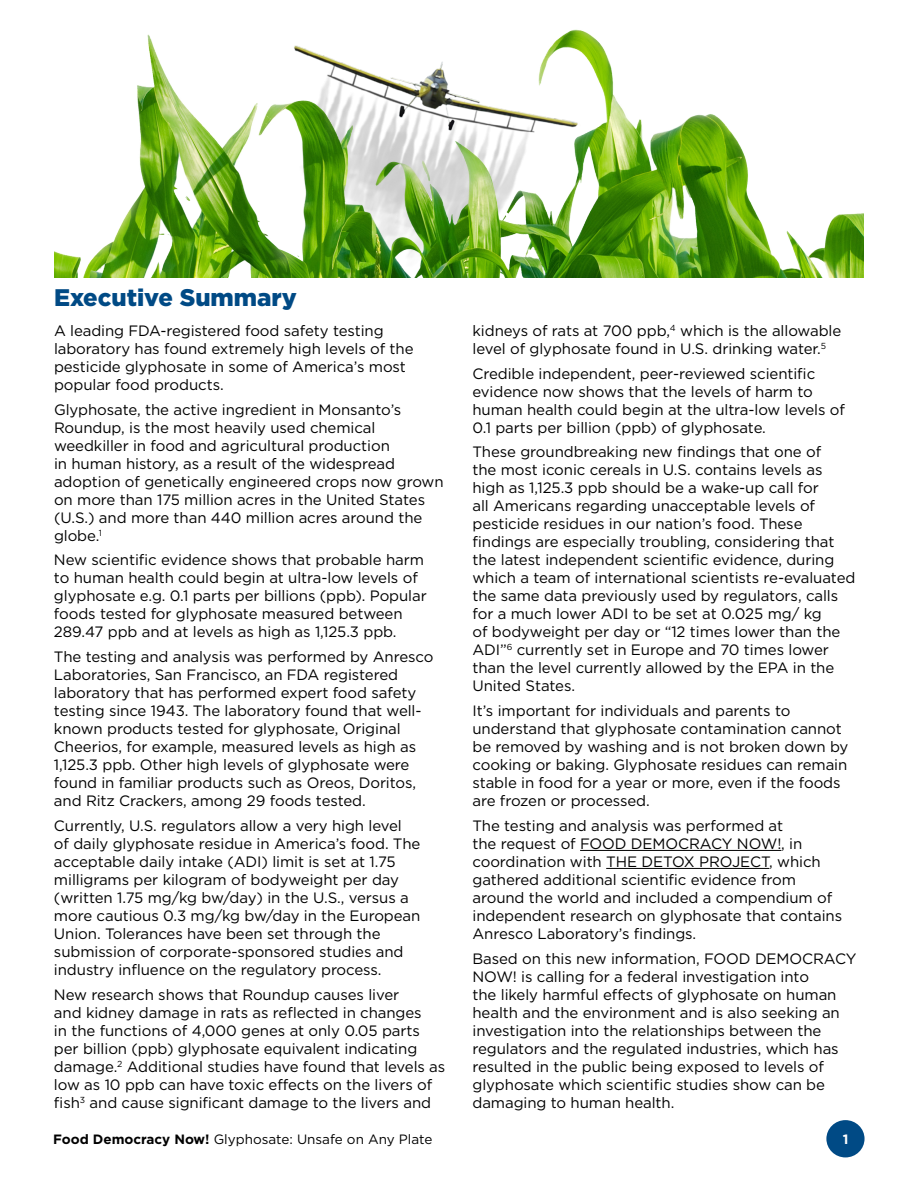
<style>
.page{position:relative;width:918px;height:1188px;background:#fff}
.page>*{position:absolute;margin:0;border:0;box-sizing:border-box;transform-origin:0 0}
.t1{font:900 24px "Gotham";color:#004a85}
.t2{font:15px/18px "Gotham";letter-spacing:-.005em;color:#000}
.t3{font:13.5px "Gotham";color:#000}
.t4{font:700 13.5px "Gotham";color:#fff}
.s1{font-weight:700}
</style>
<div class="page">
<div style="left:826px;top:1120px;width:39px;height:37px;background:#004a85;border-radius:50%"></div>
<hr style="left:580px;top:850px;width:201px;height:1px;background:#000">
<hr style="left:606px;top:868px;width:163px;height:1px;background:#000">
<img style="left:54px;top:29px;width:810px;height:249px">
<h1 class="t1" style="left:54px;top:281px;width:244px">Executive Summary</h1>
<p class="t2" style="left:54px;top:322px;width:361px">A leading FDA-registered food safety testing laboratory has found extremely high levels of the pesticide glyphosate in some of America’s most popular food products.</p>
<p class="t2" style="left:54px;top:400px;width:391px">Glyphosate, the active ingredient in Monsanto’s Roundup, is the most heavily used chemical weedkiller in food and agricultural production<br>in human history, as a result of the widespread adoption of genetically engineered crops now grown on more than 175 million acres in the United States (U.S.) and more than 440 million acres around the globe.<sup>1</sup></p>
<p class="t2" style="left:54px;top:551px;width:374px">New scientific evidence shows that probable harm to human health could begin at ultra-low levels of glyphosate e.g. 0.1 parts per billions (ppb). Popular foods tested for glyphosate measured between 289.47 ppb and at levels as high as 1,125.3 ppb.</p>
<p class="t2" style="left:54px;top:648px;width:381px">The testing and analysis was performed by Anresco Laboratories, San Francisco, an FDA registered laboratory that has performed expert food safety testing since 1943. The laboratory found that well&shy;known products tested for glyphosate, Original Cheerios, for example, measured levels as high as 1,125.3 ppb. Other high levels of glyphosate were found in familiar products such as Oreos, Doritos, and Ritz Crackers, among 29 foods tested.</p>
<p class="t2" style="left:54px;top:817px;width:368px">Currently, U.S. regulators allow a very high level of daily glyphosate residue in America’s food. The acceptable daily intake (ADI) limit is set at 1.75 milligrams per kilogram of bodyweight per day (written 1.75 mg/kg bw/day) in the U.S., versus a more cautious 0.3 mg/kg bw/day in the European Union. Tolerances have been set through the submission of corporate-sponsored studies and industry influence on the regulatory process.</p>
<p class="t2" style="left:54px;top:985px;width:393px">New research shows that Roundup causes liver<br>and kidney damage in rats as reflected in changes<br>in the functions of 4,000 genes at only 0.05 parts per billion (ppb) glyphosate equivalent indicating damage.<sup>2</sup> Additional studies have found that levels as low as 10 ppb can have toxic effects on the livers of fish<sup>3</sup> and cause significant damage to the livers and</p>
<p class="t2" style="left:472px;top:322px;width:370px">kidneys of rats at 700 ppb,<sup>4</sup> which is the allowable level of glyphosate found in U.S. drinking water.<sup>5</sup></p>
<p class="t2" style="left:472px;top:364px;width:374px">Credible independent, peer-reviewed scientific evidence now shows that the levels of harm to human health could begin at the ultra-low levels of 0.1 parts per billion (ppb) of glyphosate.</p>
<p class="t2" style="left:472px;top:443px;width:384px">These groundbreaking new findings that one of<br>the most iconic cereals in U.S. contains levels as high as 1,125.3 ppb should be a wake-up call for<br>all Americans regarding unacceptable levels of pesticide residues in our nation’s food. These findings are especially troubling, considering that the latest independent scientific evidence, during which a team of international scientists re-evaluated the same data previously used by regulators, calls for a much lower ADI to be set at 0.025 mg/ kg<br>of bodyweight per day or “12 times lower than the ADI”<sup>6</sup> currently set in Europe and 70 times lower than the level currently allowed by the EPA in the United States.</p>
<p class="t2" style="left:472px;top:702px;width:377px">It’s important for individuals and parents to understand that glyphosate contamination cannot be removed by washing and is not broken down by cooking or baking. Glyphosate residues can remain stable in food for a year or more, even if the foods are frozen or processed.</p>
<p class="t2" style="left:472px;top:817px;width:371px">The testing and analysis was performed at<br>the request of FOOD DEMOCRACY NOW!, in coordination with THE DETOX PROJECT, which gathered additional scientific evidence from around the world and included a compendium of independent research on glyphosate that contains Anresco Laboratory’s findings.</p>
<p class="t2" style="left:472px;top:949px;width:386px">Based on this new information, FOOD DEMOCRACY NOW! is calling for a federal investigation into<br>the likely harmful effects of glyphosate on human health and the environment and is also seeking an investigation into the relationships between the regulators and the regulated industries, which has resulted in the public being exposed to levels of glyphosate which scientific studies show can be damaging to human health.</p>
<p class="t3" style="left:53px;top:1131px;width:381px"><span class="s1">Food Democracy Now!</span> Glyphosate: Unsafe on Any Plate</p>
<p class="t4" style="left:843px;top:1131px;width:7px">1</p>
</div>
